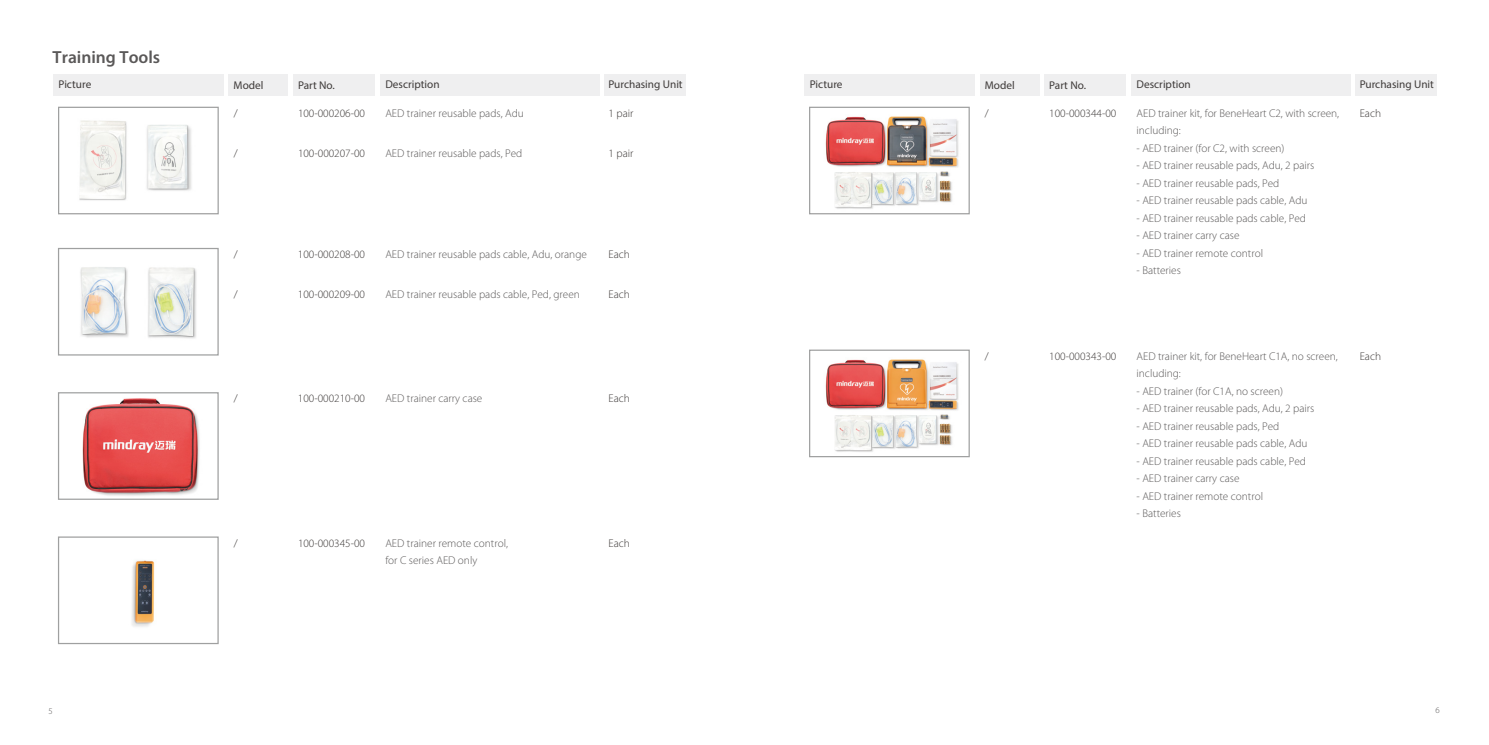
<style>
.page{position:relative;width:1489px;height:745px;background:#fff}
.page>*{position:absolute;margin:0;border:0;box-sizing:border-box;transform-origin:0 0}
.t1{font:600 17.5px "Myriad Pro";color:#5a5858}
.t2{font:300 11.25px/17.5px "Myriad Pro";color:#5a5858}
.t3{font:300 11.25px "Myriad Pro";color:#3e3a39}
.t4{font:11.25px "Myriad Pro";color:#3e3a39}
.t5{font:300 8.75px "Myriad Pro";color:#5a5858}
</style>
<div class="page">
<div style="left:380px;top:74px;width:219px;height:21px;background:#efeff0"></div>
<div style="left:293px;top:74px;width:82px;height:21px;background:#efeff0"></div>
<div style="left:229px;top:74px;width:59px;height:21px;background:#efeff0"></div>
<div style="left:604px;top:74px;width:82px;height:21px;background:#efeff0"></div>
<div style="left:53px;top:74px;width:170px;height:21px;background:#efeff0"></div>
<div style="left:1131px;top:74px;width:219px;height:21px;background:#efeff0"></div>
<img style="left:825px;top:116px;width:134px;height:93px">
<div style="left:809px;top:107px;width:160px;height:107px;border:1px solid #9fa0a0"></div>
<div style="left:1044px;top:74px;width:81px;height:21px;background:#efeff0"></div>
<div style="left:980px;top:74px;width:59px;height:21px;background:#efeff0"></div>
<div style="left:1355px;top:74px;width:81px;height:21px;background:#efeff0"></div>
<div style="left:804px;top:74px;width:170px;height:21px;background:#efeff0"></div>
<img style="left:825px;top:359px;width:134px;height:93px">
<div style="left:809px;top:349px;width:160px;height:108px;border:1px solid #9fa0a0"></div>
<img style="left:132px;top:560px;width:23px;height:67px">
<div style="left:58px;top:248px;width:161px;height:107px;border:1px solid #9fa0a0"></div>
<div style="left:58px;top:536px;width:161px;height:107px;border:1px solid #9fa0a0"></div>
<img style="left:79px;top:120px;width:48px;height:81px">
<img style="left:146px;top:125px;width:46px;height:66px">
<img style="left:80px;top:267px;width:49px;height:71px">
<img style="left:148px;top:267px;width:49px;height:72px">
<div style="left:58px;top:107px;width:161px;height:107px;border:1px solid #9fa0a0"></div>
<img style="left:82px;top:398px;width:118px;height:98px">
<div style="left:58px;top:392px;width:161px;height:107px;border:1px solid #9fa0a0"></div>
<h1 class="t1" style="left:53px;top:46px;width:109px">Training Tools</h1>
<p class="t4" style="left:59px;top:77px;width:34px">Picture</p>
<p class="t4" style="left:233px;top:78px;width:31px">Model</p>
<p class="t4" style="left:298px;top:78px;width:38px">Part No.</p>
<p class="t4" style="left:385px;top:77px;width:56px">Description</p>
<p class="t4" style="left:608px;top:77px;width:76px">Purchasing Unit</p>
<p class="t4" style="left:809px;top:77px;width:34px">Picture</p>
<p class="t4" style="left:984px;top:78px;width:31px">Model</p>
<p class="t4" style="left:1049px;top:78px;width:38px">Part No.</p>
<p class="t4" style="left:1136px;top:77px;width:56px">Description</p>
<p class="t4" style="left:1359px;top:77px;width:76px">Purchasing Unit</p>
<p class="t3" style="left:234px;top:107px;width:5px">/</p>
<p class="t3" style="left:298px;top:107px;width:69px">100-000206-00</p>
<p class="t3" style="left:608px;top:107px;width:26px">1 pair</p>
<p class="t3" style="left:1049px;top:107px;width:69px">100-000344-00</p>
<p class="t2" style="left:1136px;top:104px;width:204px">AED trainer kit, for BeneHeart C2, with screen, including:</p>
<p class="t2" style="left:1136px;top:139px;width:149px">- AED trainer (for C2, with screen)</p>
<p class="t2" style="left:1136px;top:157px;width:179px">- AED trainer reusable pads, Adu, 2 pairs</p>
<p class="t2" style="left:1136px;top:174px;width:144px">- AED trainer reusable pads, Ped</p>
<p class="t2" style="left:1136px;top:192px;width:172px">- AED trainer reusable pads cable, Adu</p>
<p class="t2" style="left:1136px;top:209px;width:171px">- AED trainer reusable pads cable, Ped</p>
<p class="t2" style="left:1136px;top:227px;width:104px">- AED trainer carry case</p>
<p class="t2" style="left:1136px;top:244px;width:128px">- AED trainer remote control</p>
<p class="t2" style="left:1136px;top:262px;width:46px">- Batteries</p>
<p class="t2" style="left:385px;top:104px;width:140px">AED trainer reusable pads, Adu</p>
<p class="t3" style="left:984px;top:107px;width:5px">/</p>
<p class="t3" style="left:234px;top:147px;width:5px">/</p>
<p class="t3" style="left:298px;top:147px;width:69px">100-000207-00</p>
<p class="t2" style="left:385px;top:145px;width:138px">AED trainer reusable pads, Ped</p>
<p class="t3" style="left:608px;top:147px;width:26px">1 pair</p>
<p class="t3" style="left:608px;top:248px;width:23px">Each</p>
<p class="t3" style="left:608px;top:288px;width:23px">Each</p>
<p class="t2" style="left:385px;top:245px;width:203px">AED trainer reusable pads cable, Adu, orange</p>
<p class="t2" style="left:385px;top:286px;width:196px">AED trainer reusable pads cable, Ped, green</p>
<p class="t3" style="left:234px;top:248px;width:5px">/</p>
<p class="t3" style="left:298px;top:248px;width:69px">100-000208-00</p>
<p class="t3" style="left:234px;top:288px;width:5px">/</p>
<p class="t3" style="left:298px;top:288px;width:69px">100-000209-00</p>
<p class="t3" style="left:234px;top:392px;width:5px">/</p>
<p class="t3" style="left:298px;top:392px;width:69px">100-000210-00</p>
<p class="t2" style="left:385px;top:389px;width:99px">AED trainer carry case</p>
<p class="t3" style="left:608px;top:392px;width:23px">Each</p>
<p class="t3" style="left:234px;top:536px;width:5px">/</p>
<p class="t3" style="left:298px;top:536px;width:69px">100-000345-00</p>
<p class="t2" style="left:385px;top:534px;width:124px">AED trainer remote control,</p>
<p class="t3" style="left:608px;top:536px;width:23px">Each</p>
<p class="t2" style="left:385px;top:551px;width:93px">for C series AED only</p>
<p class="t3" style="left:984px;top:349px;width:5px">/</p>
<p class="t3" style="left:1049px;top:349px;width:69px">100-000343-00</p>
<p class="t2" style="left:1136px;top:347px;width:203px">AED trainer kit, for BeneHeart C1A, no screen, including:</p>
<p class="t2" style="left:1136px;top:382px;width:148px">- AED trainer (for C1A, no screen)</p>
<p class="t2" style="left:1136px;top:399px;width:179px">- AED trainer reusable pads, Adu, 2 pairs</p>
<p class="t2" style="left:1136px;top:417px;width:144px">- AED trainer reusable pads, Ped</p>
<p class="t2" style="left:1136px;top:434px;width:172px">- AED trainer reusable pads cable, Adu</p>
<p class="t2" style="left:1136px;top:452px;width:171px">- AED trainer reusable pads cable, Ped</p>
<p class="t2" style="left:1136px;top:469px;width:104px">- AED trainer carry case</p>
<p class="t2" style="left:1136px;top:487px;width:128px">- AED trainer remote control</p>
<p class="t2" style="left:1136px;top:504px;width:46px">- Batteries</p>
<p class="t3" style="left:1359px;top:107px;width:23px">Each</p>
<p class="t3" style="left:1359px;top:349px;width:23px">Each</p>
<p class="t5" style="left:49px;top:706px;width:6px">5</p>
<p class="t5" style="left:1435px;top:704px;width:6px">6</p>
</div>
